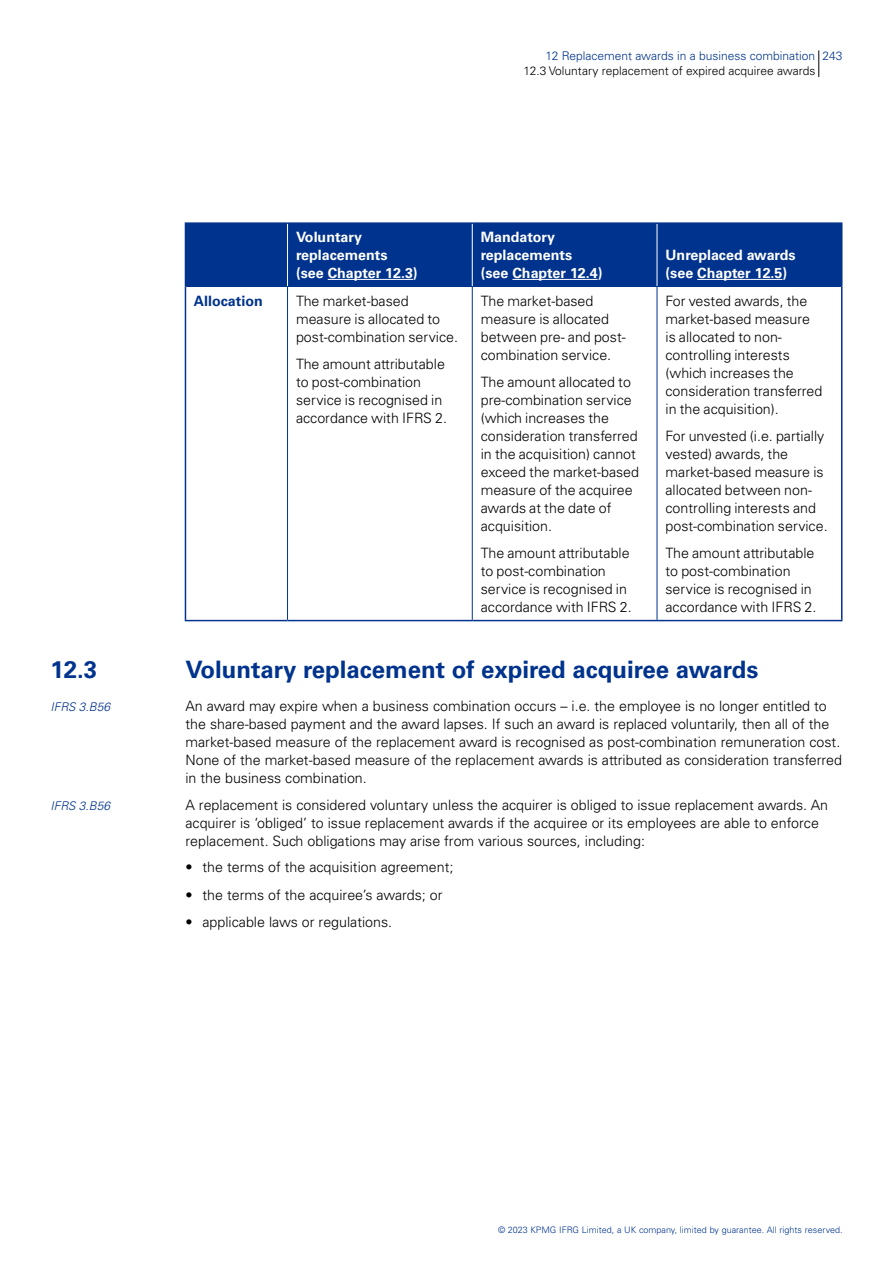
<style>
.page{position:relative;width:893px;height:1263px;background:#fff}
.page>*{position:absolute;margin:0;border:0;box-sizing:border-box;transform-origin:0 0}
.Heading_16pt{font:700 24px "Univers LT Std";color:#00338d}
.Bodycopy_9_5pt{font:300 14.25px/18px "Univers LT Std";color:#000}
.Body_Indent{font:300 14.25px/18px "Univers LT Std";color:#000}
.Table_Head{font:700 14.25px "Univers LT Std";color:#fff}
.Bodycopy_9_5pt-2{font:700 14.25px "Univers";color:#00338d}
.t1{font:300 12px "Univers LT Std";color:#000}
.t2{font:300 12px "Univers LT Std";color:#00338d}
.Body_Indent-2{font:italic 300 12px "Univers LT Std";color:#00338d}
.t3{font:300 9px "Univers LT Std";color:#00338d}
</style>
<div class="page">
<svg style="left:818px;top:50px;width:1px;height:27px"></svg>
<div style="left:186px;top:224px;width:655px;height:62px;background:#00338d"></div>
<hr style="left:287px;top:224px;width:1px;height:62px;background:#fff">
<hr style="left:472px;top:224px;width:1px;height:62px;background:#fff">
<hr style="left:657px;top:224px;width:1px;height:62px;background:#fff">
<hr style="left:185px;top:224px;width:1px;height:62px;background:#00338d">
<hr style="left:185px;top:222px;width:103px;height:2px;background:#00338d">
<hr style="left:186px;top:286px;width:102px;height:1px;background:#00338d">
<hr style="left:288px;top:222px;width:184px;height:2px;background:#00338d">
<hr style="left:472px;top:222px;width:185px;height:2px;background:#00338d">
<hr style="left:288px;top:286px;width:184px;height:1px;background:#00338d">
<hr style="left:472px;top:286px;width:185px;height:1px;background:#00338d">
<hr style="left:657px;top:222px;width:185px;height:2px;background:#00338d">
<hr style="left:841px;top:224px;width:1px;height:62px;background:#00338d">
<hr style="left:657px;top:286px;width:184px;height:1px;background:#00338d">
<hr style="left:185px;top:286px;width:1px;height:334px;background:#00338d">
<hr style="left:185px;top:620px;width:103px;height:1px;background:#00338d">
<hr style="left:287px;top:287px;width:1px;height:333px;background:#00338d">
<hr style="left:472px;top:287px;width:1px;height:333px;background:#00338d">
<hr style="left:288px;top:620px;width:184px;height:1px;background:#00338d">
<hr style="left:472px;top:620px;width:185px;height:1px;background:#00338d">
<hr style="left:657px;top:287px;width:1px;height:333px;background:#00338d">
<hr style="left:841px;top:286px;width:1px;height:334px;background:#00338d">
<hr style="left:657px;top:620px;width:185px;height:1px;background:#00338d">
<hr style="left:328px;top:279px;width:85px;height:1px;background:#fff">
<hr style="left:512px;top:279px;width:86px;height:1px;background:#fff">
<hr style="left:697px;top:279px;width:85px;height:1px;background:#fff">
<p class="t2" style="left:546px;top:48px;width:298px">12 Replacement awards in a business combination 243</p>
<p class="t1" style="left:524px;top:63px;width:293px">12.3 Voluntary replacement of expired acquiree awards</p>
<p class="Table_Head" style="left:296px;top:229px;width:67px">Voluntary</p>
<p class="Table_Head" style="left:296px;top:247px;width:93px">replacements</p>
<p class="Table_Head" style="left:296px;top:265px;width:123px">(see Chapter 12.3)</p>
<p class="Bodycopy_9_5pt-2" style="left:194px;top:293px;width:70px">Allocation</p>
<p class="Bodycopy_9_5pt" style="left:296px;top:292px;width:164px">The market-based measure is allocated to post-combination service.</p>
<p class="Bodycopy_9_5pt" style="left:296px;top:355px;width:152px">The amount attributable to post-combination service is recognised in accordance with IFRS 2.</p>
<p class="Table_Head" style="left:481px;top:229px;width:76px">Mandatory</p>
<p class="Table_Head" style="left:481px;top:247px;width:93px">replacements</p>
<p class="Table_Head" style="left:481px;top:265px;width:123px">(see Chapter 12.4)</p>
<p class="Bodycopy_9_5pt" style="left:481px;top:292px;width:146px">The market-based measure is allocated between pre- and post&shy;combination service.</p>
<p class="Bodycopy_9_5pt" style="left:481px;top:373px;width:160px">The amount allocated to pre-combination service (which increases the consideration transferred in the acquisition) cannot exceed the market-based measure of the acquiree awards at the date of acquisition.</p>
<p class="Bodycopy_9_5pt" style="left:481px;top:544px;width:152px">The amount attributable to post-combination service is recognised in accordance with IFRS 2.</p>
<p class="Table_Head" style="left:665px;top:247px;width:132px">Unreplaced awards</p>
<p class="Table_Head" style="left:665px;top:265px;width:123px">(see Chapter 12.5)</p>
<p class="Bodycopy_9_5pt" style="left:665px;top:292px;width:158px">For vested awards, the market-based measure is allocated to non&shy;controlling interests (which increases the consideration transferred in the acquisition).</p>
<p class="Bodycopy_9_5pt" style="left:665px;top:427px;width:164px">For unvested (i.e. partially vested) awards, the market-based measure is allocated between non&shy;controlling interests and post-combination service.</p>
<p class="Bodycopy_9_5pt" style="left:665px;top:544px;width:152px">The amount attributable to post-combination service is recognised in accordance with IFRS 2.</p>
<p class="Heading_16pt" style="left:50px;top:656px;width:48px">12.3</p>
<p class="Heading_16pt" style="left:185px;top:656px;width:574px">Voluntary replacement of expired acquiree awards</p>
<p class="Body_Indent-2" style="left:50px;top:700px;width:61px">IFRS 3.B56</p>
<p class="Body_Indent" style="left:185px;top:697px;width:658px">An award may expire when a business combination occurs – i.e. the employee is no longer entitled to the share-based payment and the award lapses. If such an award is replaced voluntarily, then all of the market-based measure of the replacement award is recognised as post-combination remuneration cost.<br>None of the market-based measure of the replacement awards is attributed as consideration transferred in the business combination.</p>
<p class="Body_Indent-2" style="left:50px;top:798px;width:61px">IFRS 3.B56</p>
<p class="Body_Indent" style="left:185px;top:796px;width:644px">A replacement is considered voluntary unless the acquirer is obliged to issue replacement awards. An acquirer is ‘obliged’ to issue replacement awards if the acquiree or its employees are able to enforce replacement. Such obligations may arise from various sources, including:</p>
<p class="Body_Indent" style="left:185px;top:858px;width:270px">• the terms of the acquisition agreement;</p>
<p class="Body_Indent" style="left:185px;top:885px;width:259px">• the terms of the acquiree’s awards; or</p>
<p class="Body_Indent" style="left:185px;top:912px;width:208px">• applicable laws or regulations.</p>
<p class="t3" style="left:498px;top:1224px;width:346px">© 2023 KPMG IFRG Limited, a UK company, limited by guarantee. All rights reserved.</p>
</div>
